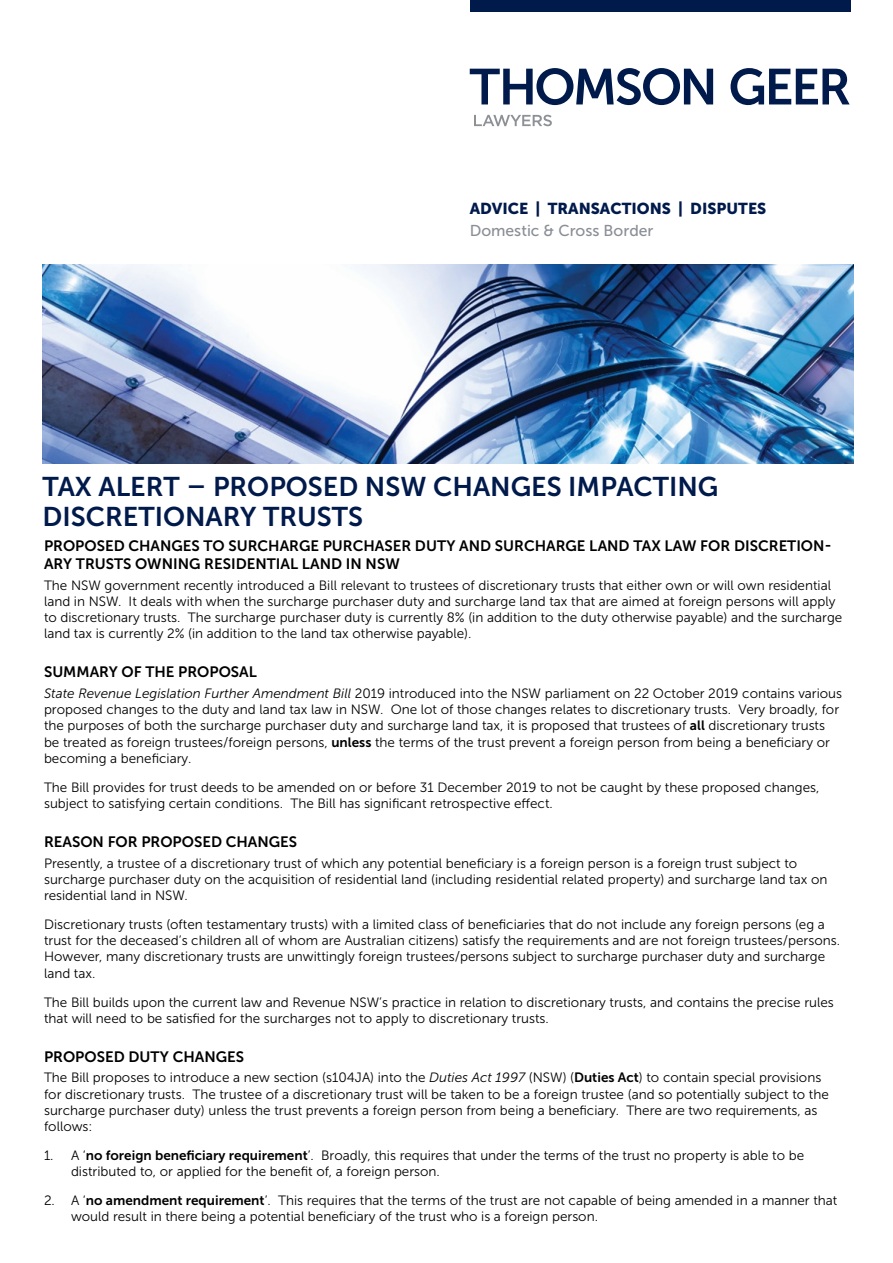
<style>
.page{position:relative;width:893px;height:1263px;background:#fff}
.page>*{position:absolute;margin:0;border:0;box-sizing:border-box;transform-origin:0 0}
.t1{font:27px/30px "Museo Sans 700";color:#001a4b}
.t2{font:15.75px "Museo Sans 900";color:#001a4b}
.t3{font:15.75px "Museo Sans 500";color:#8a8e95}
.t4{font:15px/18px "Museo Sans 700";color:#000}
.t5{font:13.5px/16.2px "Museo Sans 300";color:#000}
.s1{font-style:italic}
.s2{font-family:"Museo Sans 700"}
</style>
<div class="page">
<svg style="left:470px;top:68px;width:380px;height:37px"></svg>
<svg style="left:474px;top:115px;width:78px;height:11px"></svg>
<div style="left:470px;top:0;width:380px;height:11px;background:#001a4b"></div>
<img style="left:43px;top:264px;width:811px;height:200px">
<p class="t2" style="left:470px;top:199px;width:298px">ADVICE | TRANSACTIONS | DISPUTES</p>
<p class="t3" style="left:470px;top:222px;width:185px">Domestic &amp; Cross Border</p>
<h1 class="t1" style="left:43px;top:472px;width:677px">TAX ALERT – PROPOSED NSW CHANGES IMPACTING<br>DISCRETIONARY TRUSTS</h1>
<p class="t4" style="left:44px;top:537px;width:789px">PROPOSED CHANGES TO SURCHARGE PURCHASER DUTY AND SURCHARGE LAND TAX LAW FOR DISCRETION-<br>ARY TRUSTS OWNING RESIDENTIAL LAND IN NSW</p>
<p class="t5" style="left:44px;top:577px;width:800px">The NSW government recently introduced a Bill relevant to trustees of discretionary trusts that either own or will own residential land in NSW. It deals with when the surcharge purchaser duty and surcharge land tax that are aimed at foreign persons will apply to discretionary trusts. The surcharge purchaser duty is currently 8% (in addition to the duty otherwise payable) and the surcharge land tax is currently 2% (in addition to the land tax otherwise payable).</p>
<p class="t4" style="left:44px;top:663px;width:214px">SUMMARY OF THE PROPOSAL</p>
<p class="t5" style="left:44px;top:685px;width:800px"><span class="s1">State Revenue Legislation Further Amendment Bill</span> 2019 introduced into the NSW parliament on 22 October 2019 contains various proposed changes to the duty and land tax law in NSW. One lot of those changes relates to discretionary trusts. Very broadly, for the purposes of both the surcharge purchaser duty and surcharge land tax, it is proposed that trustees of <span class="s2">all</span> discretionary trusts be treated as foreign trustees/foreign persons, <span class="s2">unless</span> the terms of the trust prevent a foreign person from being a beneficiary or becoming a beneficiary.</p>
<p class="t5" style="left:44px;top:779px;width:777px">The Bill provides for trust deeds to be amended on or before 31 December 2019 to not be caught by these proposed changes, subject to satisfying certain conditions. The Bill has significant retrospective effect.</p>
<p class="t4" style="left:44px;top:833px;width:255px">REASON FOR PROPOSED CHANGES</p>
<p class="t5" style="left:44px;top:855px;width:785px">Presently, a trustee of a discretionary trust of which any potential beneficiary is a foreign person is a foreign trust subject to surcharge purchaser duty on the acquisition of residential land (including residential related property) and surcharge land tax on residential land in NSW.</p>
<p class="t5" style="left:44px;top:916px;width:797px">Discretionary trusts (often testamentary trusts) with a limited class of beneficiaries that do not include any foreign persons (eg a trust for the deceased’s children all of whom are Australian citizens) satisfy the requirements and are not foreign trustees/persons.<br>However, many discretionary trusts are unwittingly foreign trustees/persons subject to surcharge purchaser duty and surcharge land tax.</p>
<p class="t5" style="left:44px;top:994px;width:791px">The Bill builds upon the current law and Revenue NSW’s practice in relation to discretionary trusts, and contains the precise rules that will need to be satisfied for the surcharges not to apply to discretionary trusts.</p>
<p class="t4" style="left:44px;top:1048px;width:202px">PROPOSED DUTY CHANGES</p>
<p class="t5" style="left:44px;top:1070px;width:786px">The Bill proposes to introduce a new section (s104JA) into the <span class="s1">Duties Act 1997</span> (NSW) (<span class="s2">Duties Act</span>) to contain special provisions for discretionary trusts. The trustee of a discretionary trust will be taken to be a foreign trustee (and so potentially subject to the surcharge purchaser duty) unless the trust prevents a foreign person from being a beneficiary. There are two requirements, as follows:</p>
<p class="t5" style="left:71px;top:1147px;width:735px;text-indent:-27px">1. A ‘<span class="s2">no foreign beneficiary requirement</span>’. Broadly, this requires that under the terms of the trust no property is able to be distributed to, or applied for the benefit of, a foreign person.</p>
<p class="t5" style="left:71px;top:1192px;width:768px;text-indent:-27px">2. A ‘<span class="s2">no amendment requirement</span>’. This requires that the terms of the trust are not capable of being amended in a manner that would result in there being a potential beneficiary of the trust who is a foreign person.</p>
</div>
